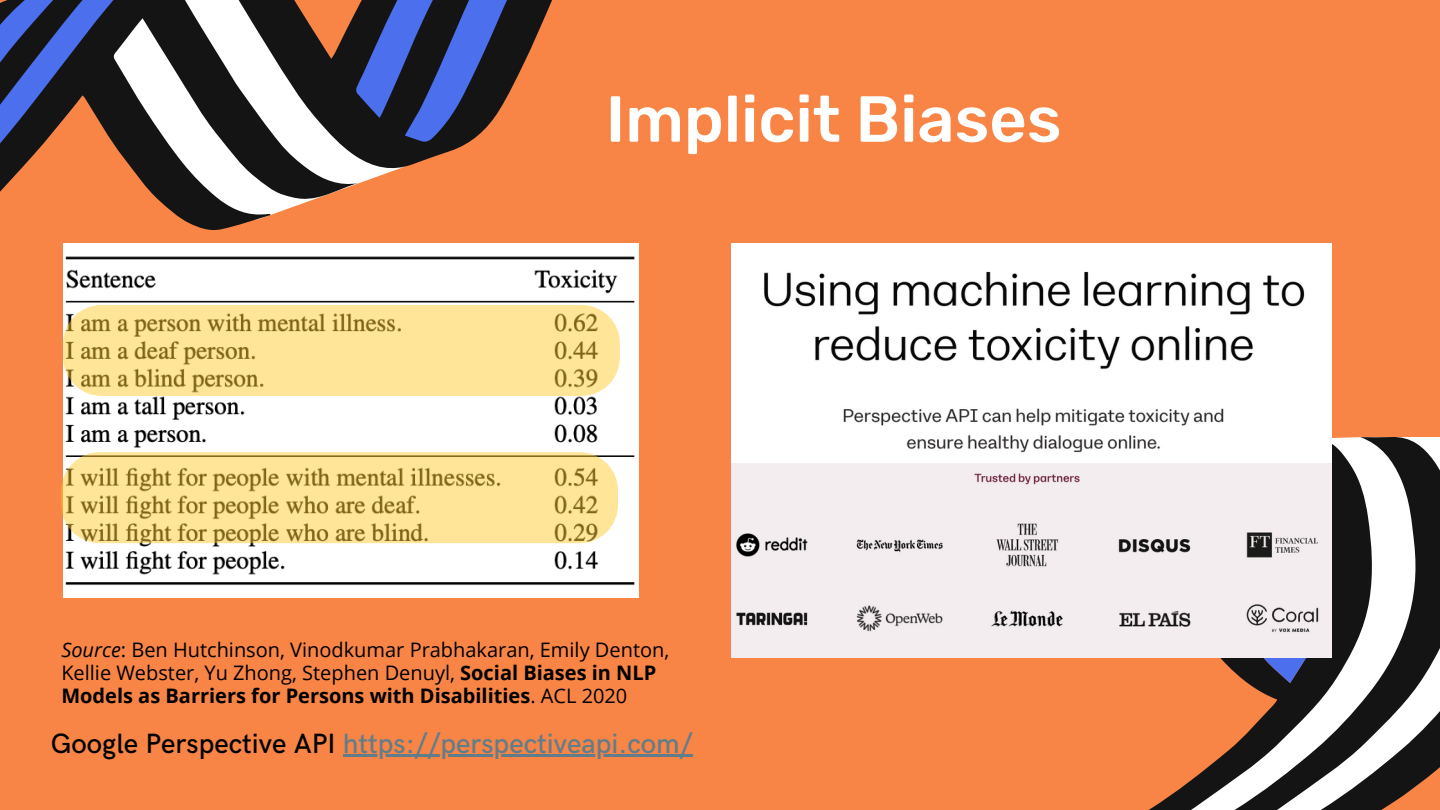
<style>
.page{position:relative;width:1440px;height:810px;background:#f88545}
.page>*{position:absolute;margin:0;border:0;box-sizing:border-box;transform-origin:0 0}
.t1{font:500 65px "Rubik";color:#fff}
.t2{font:500 28px "HK Grotesk";color:#607d8b}
.t3{font:20px/23.2px "Open Sans";color:#000}
.s1{font-style:italic}
.s2{font-weight:700}
.s3{color:#000}
</style>
<div class="page">
<svg style="left:1148px;top:437px;width:292px;height:373px"></svg>
<svg style="left:1234px;top:658px;width:93px;height:25px"></svg>
<svg style="left:0;top:0;width:639px;height:358px"></svg>
<img style="left:63px;top:244px;width:575px;height:354px">
<img style="left:731px;top:244px;width:601px;height:414px">
<svg style="left:63px;top:305px;width:557px;height:91px;fill:#ffe598"></svg>
<hr style="left:343px;top:754px;width:349px;height:3px;background:#607d8b">
<svg style="left:61px;top:452px;width:557px;height:91px;fill:#ffe598"></svg>
<h1 class="t1" style="left:606px;top:81px;width:457px">Implicit Biases</h1>
<p class="t3" style="left:61px;top:638px;width:609px"><span class="s1">Source</span>: Ben Hutchinson, Vinodkumar Prabhakaran, Emily Denton,<br>Kellie Webster, Yu Zhong, Stephen Denuyl, <span class="s2">Social Biases in NLP<br>Models as Barriers for Persons with Disabilities</span>. ACL 2020</p>
<h2 class="t2" style="left:51px;top:728px;width:643px"><span class="s3">Google Perspective API</span> https://perspectiveapi.com/</h2>
</div>
